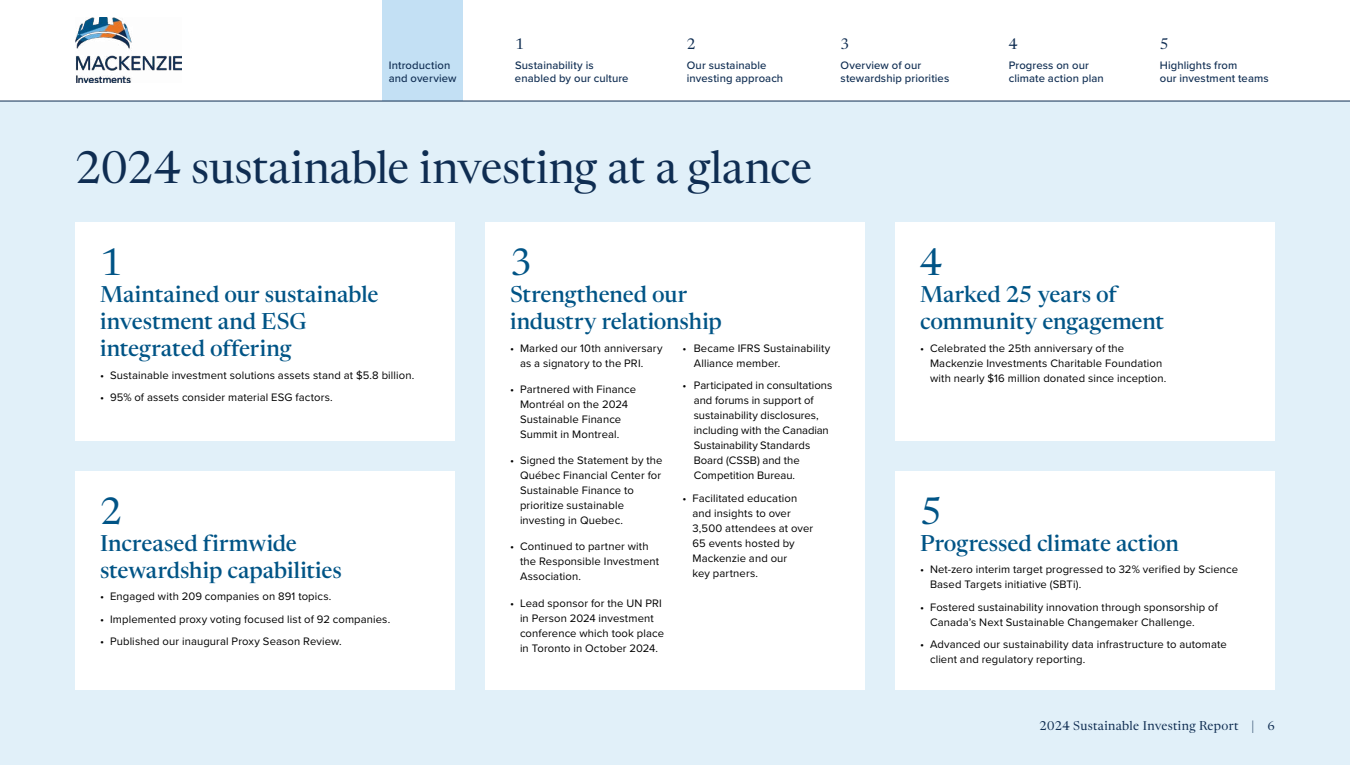
<style>
.page{position:relative;width:1350px;height:765px;background:#fff}
.page>*{position:absolute;margin:0;border:0;box-sizing:border-box;transform-origin:0 0}
.H1{font:45px "Newsreader 60 pt";letter-spacing:-.005em;color:#0f2d52}
.Body{font:37.5px "Newsreader 60 pt";color:#005486}
.Body-2{font:500 22.5px/27px "Newsreader 60 pt";letter-spacing:-.005em;color:#005486}
.Navigation{font:15px "Newsreader 60 pt";color:#0f2d52}
.t1{font:12.5px "Newsreader 60 pt";letter-spacing:.025em;color:#0f2d52}
.Body-3{font:11.25px/15px "Proxima Nova";letter-spacing:.01em;color:#000}
.Bullets{font:11.25px/15px "Proxima Nova";color:#000}
.Navigation-2{font:500 11.25px/13.5px "Proxima Nova";letter-spacing:.01em;color:#0f2d52}
</style>
<div class="page">
<img style="left:75px;top:17px;width:107px;height:65px">
<div style="left:382px;top:0;width:81px;height:101px;background:#c3e0f4"></div>
<div style="left:0;top:101px;width:1350px;height:664px;background:#e1f0f9"></div>
<div style="left:895px;top:222px;width:380px;height:219px;background:#fff"></div>
<div style="left:895px;top:471px;width:380px;height:219px;background:#fff"></div>
<div style="left:485px;top:222px;width:380px;height:468px;background:#fff"></div>
<div style="left:75px;top:222px;width:380px;height:219px;background:#fff"></div>
<div style="left:75px;top:471px;width:380px;height:219px;background:#fff"></div>
<hr style="left:0;top:101px;width:1350px;height:1px;background:#0f2d52">
<p class="Navigation-2" style="left:389px;top:58px;width:69px">Introduction and overview</p>
<p class="Navigation" style="left:515px;top:32px;width:10px">1</p>
<p class="Navigation-2" style="left:515px;top:58px;width:115px">Sustainability is enabled by our culture</p>
<p class="Navigation" style="left:687px;top:32px;width:10px">2</p>
<p class="Navigation-2" style="left:687px;top:58px;width:98px">Our sustainable investing approach</p>
<p class="Navigation" style="left:841px;top:32px;width:10px">3</p>
<p class="Navigation-2" style="left:841px;top:58px;width:110px">Overview of our stewardship priorities</p>
<p class="Navigation" style="left:1009px;top:32px;width:10px">4</p>
<p class="Navigation-2" style="left:1009px;top:58px;width:97px">Progress on our climate action plan</p>
<p class="Navigation" style="left:1160px;top:32px;width:10px">5</p>
<p class="Navigation-2" style="left:1160px;top:58px;width:110px">Highlights from<br>our investment teams</p>
<h2 class="H1" style="left:75px;top:132px;width:739px">2024 sustainable investing at a glance</h2>
<h2 class="Body" style="left:100px;top:233px;width:24px">1</h2>
<h2 class="Body-2" style="left:100px;top:279px;width:280px">Maintained our sustainable investment and ESG integrated offering</h2>
<p class="Body-3" style="left:100px;top:367px;width:316px">• Sustainable investment solutions assets stand at $5.8 billion.</p>
<p class="Body-3" style="left:100px;top:389px;width:234px">• 95% of assets consider material ESG factors.</p>
<h2 class="Body" style="left:100px;top:481px;width:24px">2</h2>
<h2 class="Body-2" style="left:100px;top:527px;width:243px">Increased firmwide stewardship capabilities</h2>
<p class="Body-3" style="left:100px;top:589px;width:233px">• Engaged with 209 companies on 891 topics.</p>
<p class="Body-3" style="left:100px;top:611px;width:292px">• Implemented proxy voting focused list of 92 companies.</p>
<p class="Body-3" style="left:100px;top:634px;width:243px">• Published our inaugural Proxy Season Review.</p>
<h2 class="Body" style="left:510px;top:233px;width:24px">3</h2>
<h2 class="Body-2" style="left:510px;top:279px;width:213px">Strengthened our industry relationship</h2>
<p class="Body-3" style="left:520px;top:340px;width:144px;text-indent:-10px">• Marked our 10th anniversary as a signatory to the PRI.</p>
<p class="Body-3" style="left:510px;top:381px;width:128px;text-align:center">• Partnered with Finance<br>Montréal on the 2024<br>Sustainable Finance<br>Summit in Montreal.</p>
<p class="Body-3" style="left:520px;top:452px;width:144px;text-indent:-10px">• Signed the Statement by the<br>Québec Financial Center for<br>Sustainable Finance to prioritize sustainable investing in Quebec.</p>
<p class="Body-3" style="left:520px;top:539px;width:141px;text-indent:-10px">• Continued to partner with the Responsible Investment<br>Association.</p>
<p class="Body-3" style="left:520px;top:595px;width:146px;text-indent:-10px">• Lead sponsor for the UN PRI in Person 2024 investment conference which took place in Toronto in October 2024.</p>
<p class="Bullets" style="left:694px;top:340px;width:138px;text-indent:-11px">• Became IFRS Sustainability<br>Alliance member.</p>
<p class="Bullets" style="left:694px;top:377px;width:140px;text-indent:-11px">• Participated in consultations and forums in support of sustainability disclosures, including with the Canadian<br>Sustainability Standards<br>Board (CSSB) and the<br>Competition Bureau.</p>
<p class="Body-3" style="left:692px;top:490px;width:122px;text-indent:-10px">• Facilitated education and insights to over<br>3,500 attendees at over<br>65 events hosted by<br>Mackenzie and our<br>key partners.</p>
<h2 class="Body" style="left:920px;top:233px;width:24px">4</h2>
<h2 class="Body-2" style="left:920px;top:279px;width:245px">Marked 25 years of community engagement</h2>
<p class="Body-3" style="left:930px;top:340px;width:238px;text-indent:-10px">• Celebrated the 25th anniversary of the<br>Mackenzie Investments Charitable Foundation with nearly $16 million donated since inception.</p>
<p class="Body" style="left:920px;top:481px;width:24px">5</p>
<p class="Body-2" style="left:920px;top:527px;width:260px">Progressed climate action</p>
<p class="Body-3" style="left:930px;top:562px;width:310px;text-indent:-10px">• Net-zero interim target progressed to 32% verified by Science<br>Based Targets initiative (SBTi).</p>
<p class="Body-3" style="left:930px;top:599px;width:290px;text-indent:-10px">• Fostered sustainability innovation through sponsorship of<br>Canada’s Next Sustainable Changemaker Challenge.</p>
<p class="Body-3" style="left:930px;top:637px;width:298px;text-indent:-10px">• Advanced our sustainability data infrastructure to automate client and regulatory reporting.</p>
<p class="t1" style="left:1039px;top:716px;width:237px">2024 Sustainable Investing Report | 6</p>
</div>
